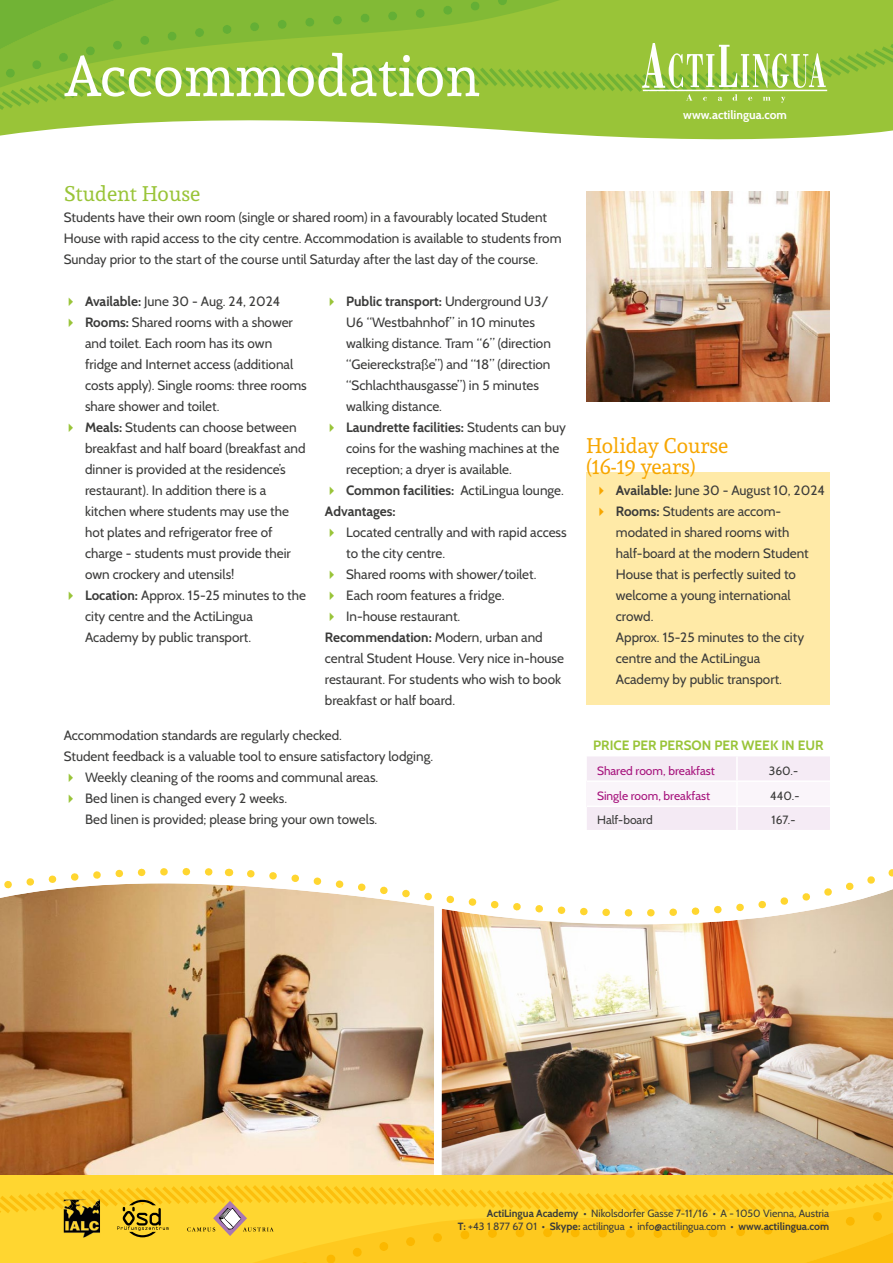
<style>
.page{position:relative;width:893px;height:1263px;background:#fff}
.page>*{position:absolute;margin:0;border:0;box-sizing:border-box;transform-origin:0 0}
.t1{font:57px "Andada";color:#fff}
.t2{font:21px/21px "Andada";color:#f7a600}
.t3{font:21px "Andada";color:#99c438}
.t4{font:13.5px/21px "Cabin";color:#3b3b3a}
.t5{font:700 13.5px/21px "Cabin";color:#3b3b3a}
.t6{font:700 13.5px "Cabin";color:#99c438}
.t7{font:12px "Cabin";color:#a6127c}
.t8{font:12px "Cabin";color:#3b3b3a}
.t9{font:700 12px "Cabin";color:#fff}
.t10{font:10.5px/13.5px "Cabin";color:#3b3b3a;text-align:right}
.s1{color:#99c438}
.s2{font-weight:700}
.s3{font-weight:400}
.s4{color:#f7a600}
</style>
<div class="page">
<svg style="left:0;top:0;width:893px;height:140px"></svg>
<svg style="left:452px;top:0;width:108px;height:44px;background:#92c037"></svg>
<svg style="left:498px;top:0;width:9px;height:5px"></svg>
<svg style="left:470px;top:2px;width:10px;height:9px"></svg>
<svg style="left:0;top:0;width:452px;height:44px;background:#80b936"></svg>
<svg style="left:0;top:44px;width:893px;height:66px;background:#92c137"></svg>
<svg style="left:642px;top:44px;width:184px;height:44px"></svg>
<svg style="left:686px;top:94px;width:99px;height:9px"></svg>
<hr style="left:643px;top:90px;width:184px;height:1px;background:#fff">
<img style="left:0;top:885px;width:434px;height:291px">
<img style="left:434px;top:966px;width:459px;height:210px">
<div style="left:586px;top:473px;width:243px;height:232px;background:#ffeaa7"></div>
<img style="left:586px;top:191px;width:243px;height:210px">
<svg style="left:243px;top:869px;width:650px;height:97px"></svg>
<svg style="left:0;top:868px;width:230px;height:36px"></svg>
<div style="left:587px;top:756px;width:243px;height:74px;background:#f4eaf4"></div>
<div style="left:587px;top:781px;width:150px;height:25px;background:#faf5fa"></div>
<div style="left:737px;top:781px;width:93px;height:25px;background:#faf5fa"></div>
<hr style="left:736px;top:756px;width:2px;height:24px;background:#fff">
<hr style="left:587px;top:780px;width:150px;height:2px;background:#fff">
<hr style="left:737px;top:780px;width:93px;height:2px;background:#fff">
<hr style="left:736px;top:782px;width:2px;height:23px;background:#fff">
<hr style="left:587px;top:805px;width:150px;height:2px;background:#fff">
<hr style="left:737px;top:805px;width:93px;height:2px;background:#fff">
<hr style="left:736px;top:807px;width:2px;height:23px;background:#fff">
<hr style="left:0;top:1176px;width:893px;height:4px;background:#ffd630">
<svg style="left:0;top:1180px;width:893px;height:83px;background:#fbcc26"></svg>
<img style="left:64px;top:1209px;width:36px;height:28px">
<img style="left:64px;top:1200px;width:36px;height:9px">
<h1 class="t1" style="left:64px;top:39px;width:418px">Accommodation</h1>
<p class="t9" style="left:683px;top:107px;width:105px">www.actilingua.com</p>
<h2 class="t3" style="left:64px;top:180px;width:138px">Student House</h2>
<p class="t4" style="left:64px;top:207px;width:499px">Students have their own room (single or shared room) in a favourably located Student<br>House with rapid access to the city centre. Accommodation is available to students from<br>Sunday prior to the start of the course until Saturday after the last day of the course.</p>
<p class="t4" style="left:64px;top:291px;width:218px"><span class="s1">✔</span> <span class="s2">Available:</span> June 30 - Aug. 24, 2024</p>
<p class="t4" style="left:85px;top:312px;width:223px;text-indent:-21px"><span class="s1">✔</span> <span class="s2">Rooms:</span> Shared rooms with a shower and toilet. Each room has its own fridge and Internet access (additional costs apply). Single rooms: three rooms share shower and toilet.</p>
<p class="t4" style="left:85px;top:417px;width:222px;text-indent:-21px"><span class="s1">✔</span> <span class="s2">Meals:</span> Students can choose between breakfast and half board (breakfast and dinner is provided at the residence’s restaurant). In addition there is a kitchen where students may use the hot plates and refrigerator free of charge - students must provide their own crockery and utensils!</p>
<p class="t4" style="left:85px;top:585px;width:222px;text-indent:-21px"><span class="s1">✔</span> <span class="s2">Location:</span> Approx. 15-25 minutes to the city centre and the ActiLingua<br>Academy by public transport.</p>
<p class="t4" style="left:346px;top:291px;width:206px;text-indent:-21px"><span class="s1">✔</span> <span class="s2">Public transport:</span> Underground U3/ U6 “Westbahnhof” in 10 minutes walking distance. Tram “6” (direction “Geiereckstraße”) and “18” (direction “Schlachthausgasse”) in 5 minutes walking distance.</p>
<p class="t4" style="left:346px;top:417px;width:221px;text-indent:-21px"><span class="s1">✔</span> <span class="s2">Laundrette facilities:</span> Students can buy coins for the washing machines at the reception; a dryer is available.</p>
<p class="t5" style="left:325px;top:480px;width:241px"><span class="s1">✔</span> Common facilities: <span class="s3">ActiLingua lounge.<br></span>Advantages:</p>
<p class="t4" style="left:346px;top:522px;width:222px;text-indent:-21px"><span class="s1">✔</span> Located centrally and with rapid access to the city centre.</p>
<p class="t4" style="left:325px;top:564px;width:213px"><span class="s1">✔</span> Shared rooms with shower/toilet.</p>
<p class="t4" style="left:325px;top:585px;width:181px"><span class="s1">✔</span> Each room features a fridge.</p>
<p class="t4" style="left:325px;top:606px;width:241px"><span class="s1">✔</span> In-house restaurant.<br><span class="s2">Recommendation:</span> Modern, urban and central Student House. Very nice in-house restaurant. For students who wish to book breakfast or half board.</p>
<p class="t4" style="left:64px;top:725px;width:371px">Accommodation standards are regularly checked.<br>Student feedback is a valuable tool to ensure satisfactory lodging.</p>
<p class="t4" style="left:64px;top:767px;width:316px"><span class="s1">✔</span> Weekly cleaning of the rooms and communal areas.</p>
<p class="t4" style="left:85px;top:788px;width:294px;text-indent:-21px"><span class="s1">✔</span> Bed linen is changed every 2 weeks.<br>Bed linen is provided; please bring your own towels.</p>
<h2 class="t2" style="left:586px;top:435px;width:144px">Holiday Course (16-19 years)</h2>
<p class="t4" style="left:595px;top:480px;width:232px"><span class="s4">✔</span> <span class="s2">Available:</span> June 30 - August 10, 2024</p>
<p class="t4" style="left:616px;top:501px;width:194px;text-indent:-21px"><span class="s4">✔</span> <span class="s2">Rooms:</span> Students are accom&shy;modated in shared rooms with half-board at the modern Student<br>House that is perfectly suited to welcome a young international crowd.<br>Approx. 15-25 minutes to the city centre and the ActiLingua<br>Academy by public transport.</p>
<p class="t6" style="left:593px;top:737px;width:232px">PRICE PER PERSON PER WEEK IN EUR</p>
<p class="t7" style="left:597px;top:763px;width:119px">Shared room, breakfast</p>
<p class="t8" style="left:769px;top:763px;width:31px">360.-</p>
<p class="t7" style="left:597px;top:788px;width:115px">Single room, breakfast</p>
<p class="t8" style="left:770px;top:788px;width:31px">440.-</p>
<p class="t8" style="left:597px;top:812px;width:57px">Half-board</p>
<p class="t8" style="left:771px;top:812px;width:26px">167.-</p>
<p class="t10" style="left:458px;top:1206px;width:373px"><span class="s2">ActiLingua Academy</span> • Nikolsdorfer Gasse 7-11/16 • A - 1050 Vienna, Austria<br><span class="s2">T:</span> +43 1 877 67 01 • <span class="s2">Skype:</span> actilingua • info@actilingua.com • <span class="s2">www.actilingua.com</span></p>
</div>
